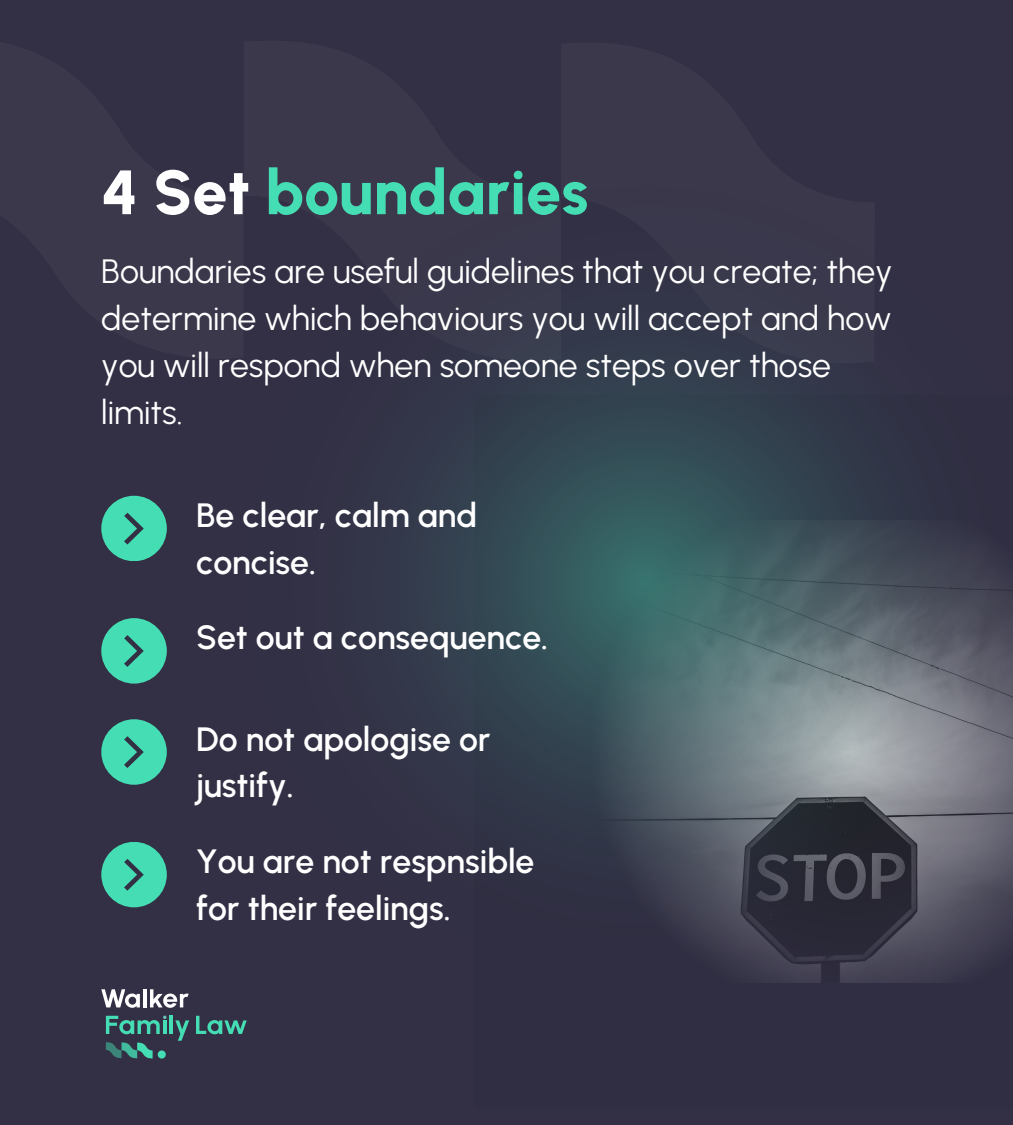
<style>
.page{position:relative;width:1013px;height:1125px;background:#fff}
.page>*{position:absolute;margin:0;border:0;box-sizing:border-box;transform-origin:0 0}
.t1{font:800 62.5px "Urbanist";color:#45ddb3}
.t2{font:33.75px/46.9px "Urbanist";color:#fff}
.t3{font:600 33.75px/46.9px "Urbanist";color:#fff}
.s1{color:#fff}
</style>
<div class="page">
<div style="left:0;top:0;width:1012px;height:1125px;background:#333045"></div>
<svg style="left:101px;top:989px;width:39px;height:19px"></svg>
<hr style="left:143px;top:989px;width:4px;height:18px;background:#fff">
<svg style="left:150px;top:989px;width:39px;height:19px"></svg>
<hr style="left:170px;top:1016px;width:3px;height:18px;background:#45ddb3">
<svg style="left:175px;top:1020px;width:14px;height:21px"></svg>
<svg style="left:196px;top:1016px;width:51px;height:18px"></svg>
<svg style="left:106px;top:1042px;width:60px;height:17px"></svg>
<svg style="left:106px;top:1016px;width:60px;height:18px"></svg>
<svg style="left:405px;top:280px;width:607px;height:701px"></svg>
<div style="left:101px;top:496px;width:66px;height:65px;background:#45ddb3;border-radius:50%"></div>
<svg style="left:124px;top:513px;width:20px;height:32px"></svg>
<div style="left:101px;top:618px;width:66px;height:66px;background:#45ddb3;border-radius:50%"></div>
<svg style="left:124px;top:635px;width:20px;height:32px"></svg>
<div style="left:101px;top:842px;width:66px;height:65px;background:#45ddb3;border-radius:50%"></div>
<svg style="left:124px;top:859px;width:20px;height:32px"></svg>
<div style="left:101px;top:719px;width:66px;height:66px;background:#45ddb3;border-radius:50%"></div>
<svg style="left:124px;top:736px;width:20px;height:32px"></svg>
<p class="t1" style="left:101px;top:155px;width:488px"><span class="s1">4 Set</span> boundaries</p>
<p class="t2" style="left:101px;top:248px;width:792px">Boundaries are useful guidelines that you create; they determine which behaviours you will accept and how you will respond when someone steps over those limits.</p>
<p class="t3" style="left:196px;top:492px;width:282px">Be clear, calm and concise.</p>
<p class="t3" style="left:196px;top:614px;width:353px">Set out a consequence.</p>
<p class="t3" style="left:196px;top:715px;width:296px">Do not apologise or justify.</p>
<p class="t3" style="left:196px;top:838px;width:340px">You are not respnsible for their feelings.</p>
</div>
